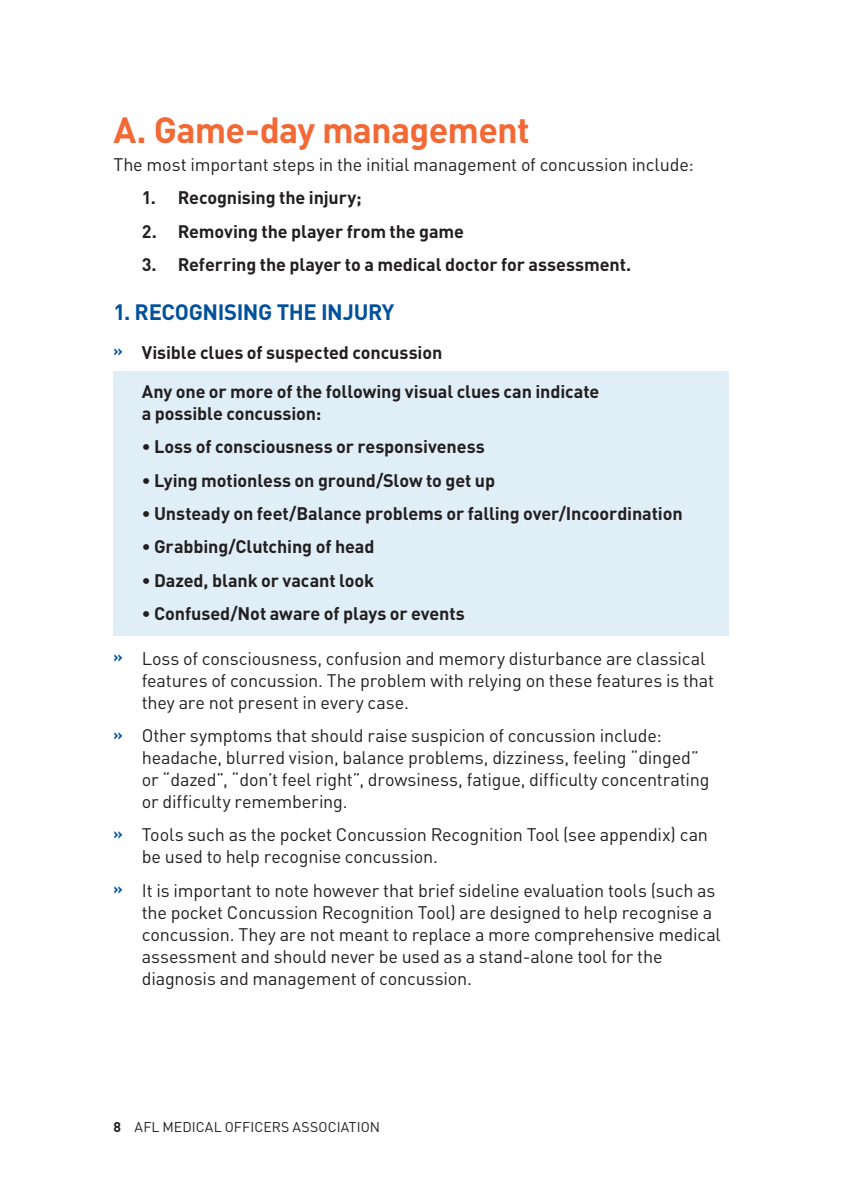
<style>
.page{position:relative;width:842px;height:1191px;background:#fff}
.page>*{position:absolute;margin:0;border:0;box-sizing:border-box;transform-origin:0 0}
.t1{font:700 36px "DIN";letter-spacing:-.02em;color:#f26935}
.t2{font:700 22px "DIN";letter-spacing:-.015em;color:#01519b}
.t3{font:18px/22px "DIN";letter-spacing:-.01em;color:#231f20}
.t4{font:700 18px/39px "DIN";letter-spacing:-.005em;color:#231f20}
.t5{font:14px "DIN";letter-spacing:.005em;color:#231f20}
.s1{font-size:15px;color:#01519b}
.s2{font-weight:700;font-size:15px;color:#01519b}
.s3{font-weight:700}
</style>
<div class="page">
<div style="left:113px;top:371px;width:616px;height:264px;background:#e0eef8"></div>
<h1 class="t1" style="left:113px;top:107px;width:418px">A. Game-day management</h1>
<p class="t3" style="left:113px;top:153px;width:582px">The most important steps in the initial management of concussion include:</p>
<p class="t4" style="left:142px;top:178px;width:221px">1. Recognising the injury;</p>
<p class="t4" style="left:142px;top:211px;width:324px">2. Removing the player from the game</p>
<p class="t4" style="left:142px;top:244px;width:491px">3. Referring the player to a medical doctor for assessment.</p>
<p class="t2" style="left:113px;top:297px;width:136px">1. Recognising</p>
<p class="t2" style="left:277px;top:297px;width:118px">the injury</p>
<p class="t4" style="left:142px;top:332px;width:459px;text-indent:-28px"><span class="s1">»</span> Visible clues of suspected concussion<br>Any one or more of the following visual clues can indicate</p>
<p class="t4" style="left:142px;top:393px;width:181px">a possible concussion:</p>
<p class="t4" style="left:142px;top:426px;width:345px">• Loss of consciousness or responsiveness</p>
<p class="t4" style="left:142px;top:460px;width:355px">• Lying motionless on ground/Slow to get up</p>
<p class="t4" style="left:142px;top:493px;width:542px">• Unsteady on feet/Balance problems or falling over/Incoordination</p>
<p class="t4" style="left:142px;top:526px;width:234px">• Grabbing/Clutching of head</p>
<p class="t4" style="left:142px;top:560px;width:234px">• Dazed, blank or vacant look</p>
<p class="t4" style="left:142px;top:593px;width:325px">• Confused/Not aware of plays or events</p>
<p class="t3" style="left:142px;top:647px;width:574px;text-indent:-28px"><span class="s2">»</span> Loss of consciousness, confusion and memory disturbance are classical features of concussion. The problem with relying on these features is that they are not present in every case.</p>
<p class="t3" style="left:142px;top:724px;width:569px;text-indent:-28px"><span class="s2">»</span> Other symptoms that should raise suspicion of concussion include: headache, blurred vision, balance problems, dizziness, feeling “dinged” or “dazed”, “don’t feel right”, drowsiness, fatigue, difficulty concentrating or difficulty remembering.</p>
<p class="t3" style="left:142px;top:823px;width:568px;text-indent:-28px"><span class="s2">»</span> Tools such as the pocket Concussion Recognition Tool (see appendix) can be used to help recognise concussion.</p>
<p class="t3" style="left:142px;top:879px;width:581px;text-indent:-28px"><span class="s2">»</span> It is important to note however that brief sideline evaluation tools (such as the pocket Concussion Recognition Tool) are designed to help recognise a concussion. They are not meant to replace a more comprehensive medical assessment and should never be used as a stand-alone tool for the diagnosis and management of concussion.</p>
<p class="t5" style="left:113px;top:1118px;width:268px"><span class="s3">8</span> AFL MEDICAL OFFICERS ASSOCIATION</p>
</div>
